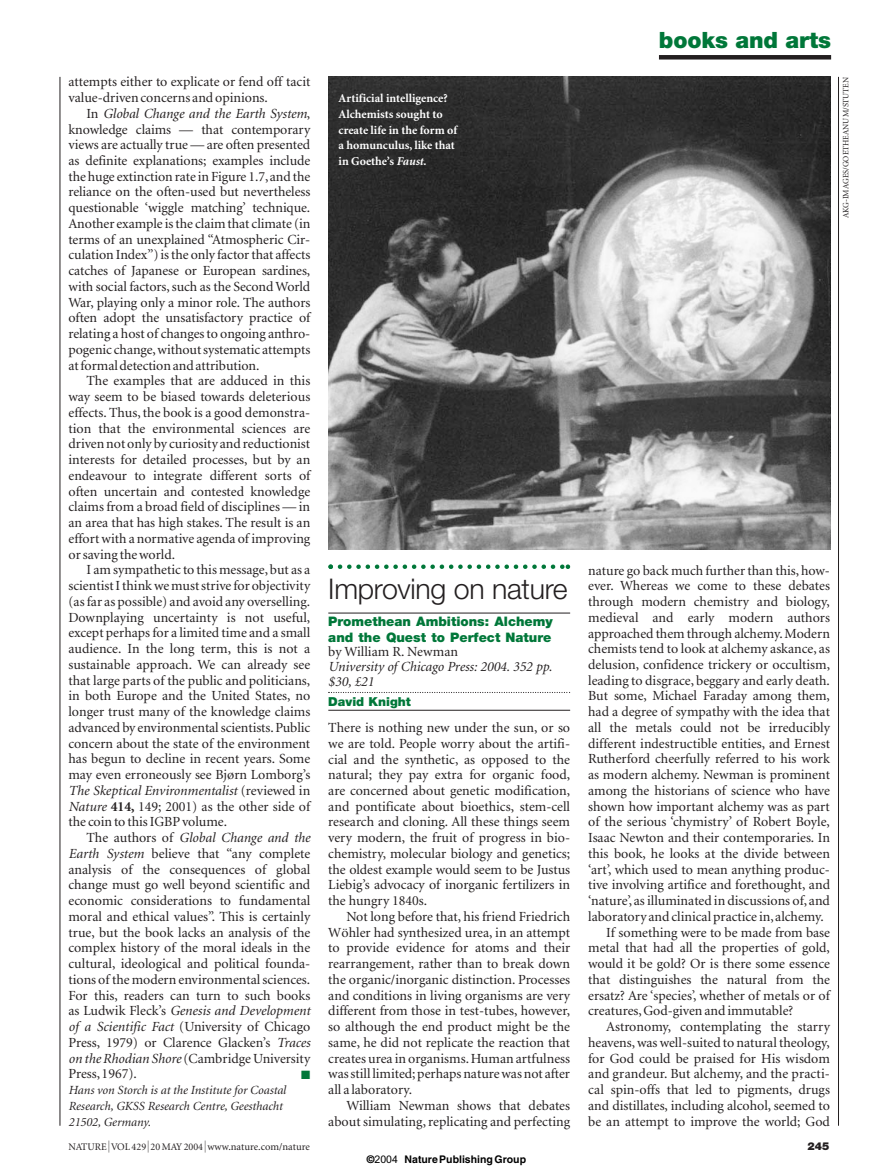
<style>
.page{position:relative;width:893px;height:1173px;background:#fff}
.page>*{position:absolute;margin:0;border:0;box-sizing:border-box;transform-origin:0 0}
.t1{font:300 28.5px "Helvetica Neue";letter-spacing:-.01em;color:#231f20}
.t2{font:900 22.5px "Helvetica Neue";letter-spacing:-.005em;color:#007739}
.t3{font:13.95px/15.8px "Minion";color:#231f20;text-align:justify}
.t4{font:italic 13.95px/15px "Minion";color:#231f20}
.t5{font:900 13.2px/15.8px "Helvetica Neue";color:#007739}
.t6{font:italic 12.45px/15.8px "Minion";color:#231f20}
.t7{font:900 12.3px "Helvetica Neue";color:#007739}
.t8{font:700 12px/15.8px "Minion";color:#fff}
.t9{font:12px "Zapf Dingbats";color:#007739}
.t10{font:900 10.8px "Helvetica Neue";color:#231f20}
.t11{font:700 10.5px "Helvetica";color:#000}
.t12{font:10.2px "Minion";color:#231f20}
.t13{font:8.25px "Minion";color:#231f20}
.s1{font-style:italic}
.s2{font-weight:700}
.s3{font-family:"Helvetica Neue";font-weight:300;font-size:12px}
.s4{font-size:10.5px}
.s5{font-family:"Arial";font-weight:400}
</style>
<div class="page">
<svg style="left:328px;top:564px;width:242px;height:5px"></svg>
<hr style="left:328px;top:613px;width:242px;height:1px;background:#231f20">
<svg style="left:328px;top:692px;width:242px;height:1px"></svg>
<hr style="left:328px;top:710px;width:242px;height:1px;background:#231f20">
<div style="left:659px;top:55px;width:172px;height:5px;background:#231f20"></div>
<hr style="left:60px;top:77px;width:1px;height:1049px;background:#231f20">
<hr style="left:838px;top:77px;width:1px;height:1049px;background:#231f20">
<img style="left:328px;top:77px;width:502px;height:473px">
<p class="t3" style="left:68px;top:75px;width:243px">attempts either to explicate or fend off tacit value-driven concerns and opinions.</p>
<p class="t3" style="left:68px;top:107px;width:243px;text-indent:18px">In <span class="s1">Global Change and the Earth System</span>, knowledge claims — that contemporary views are actually true — are often presented as definite explanations; examples include the huge extinction rate in Figure 1.7,and the reliance on the often-used but nevertheless questionable ‘wiggle matching’ technique.<br>Another example is the claim that climate (in terms of an unexplained “Atmospheric Cir&shy;culation Index”) is the only factor that affects catches of Japanese or European sardines, with social factors, such as the Second World War, playing only a minor role. The authors often adopt the unsatisfactory practice of relating a host of changes to ongoing anthro&shy;pogenic change,without systematic attempts at formal detection and attribution.</p>
<p class="t3" style="left:68px;top:374px;width:243px;text-indent:18px">The examples that are adduced in this way seem to be biased towards deleterious effects. Thus, the book is a good demonstra&shy;tion that the environmental sciences are driven not only by curiosity and reductionist interests for detailed processes, but by an endeavour to integrate different sorts of often uncertain and contested knowledge claims from a broad field of disciplines — in an area that has high stakes. The result is an effort with a normative agenda of improving or saving the world.</p>
<p class="t3" style="left:68px;top:563px;width:243px;text-indent:18px">I am sympathetic to this message, but as a scientist I think we must strive for objectivity (as far as possible) and avoid any overselling.<br>Downplaying uncertainty is not useful, except perhaps for a limited time and a small audience. In the long term, this is not a sustainable approach. We can already see that large parts of the public and politicians, in both Europe and the United States, no longer trust many of the knowledge claims advanced by environmental scientists. Public concern about the state of the environment has begun to decline in recent years. Some may even erroneously see Bjørn Lomborg’s <span class="s1">The Skeptical Environmentalist</span> (reviewed in <span class="s1">Nature</span> <span class="s2">414,</span> 149; 2001) as the other side of the coin to this IGBP volume.</p>
<p class="t3" style="left:68px;top:831px;width:243px;text-indent:18px">The authors of <span class="s1">Global Change and the Earth System</span> believe that “any complete analysis of the consequences of global change must go well beyond scientific and economic considerations to fundamental moral and ethical values”. This is certainly true, but the book lacks an analysis of the complex history of the moral ideals in the cultural, ideological and political founda&shy;tions of the modern environmental sciences.<br>For this, readers can turn to such books as Ludwik Fleck’s <span class="s1">Genesis and Development of a Scientific Fact</span> (University of Chicago Press, 1979) or Clarence Glacken’s <span class="s1">Traces on the Rhodian Shore</span> (Cambridge University Press,1967).</p>
<p class="t9" style="left:301px;top:1069px;width:11px">■</p>
<p class="t6" style="left:68px;top:1083px;width:219px">Hans von Storch is at the Institute for Coastal<br>Research, GKSS Research Centre, Geesthacht<br>21502, Germany.</p>
<p class="t8" style="left:338px;top:91px;width:120px">Artificial intelligence?<br>Alchemists sought to create life in the form of a homunculus, like that in Goethe’s <span class="s1">Faust</span>.</p>
<h1 class="t1" style="left:328px;top:579px;width:241px">Improving on nature</h1>
<p class="t5" style="left:328px;top:615px;width:226px">Promethean Ambitions: Alchemy and the Quest to Perfect Nature</p>
<p class="t3" style="left:328px;top:645px;width:131px">by William R. Newman</p>
<p class="t4" style="left:328px;top:660px;width:225px">University of Chicago Press: 2004. 352 pp. $30, £21</p>
<p class="t7" style="left:328px;top:697px;width:84px">David Knight</p>
<p class="t3" style="left:328px;top:721px;width:243px">There is nothing new under the sun, or so we are told. People worry about the artifi&shy;cial and the synthetic, as opposed to the natural; they pay extra for organic food, are concerned about genetic modification, and pontificate about bioethics, stem-cell research and cloning. All these things seem very modern, the fruit of progress in bio&shy;chemistry, molecular biology and genetics; the oldest example would seem to be Justus Liebig’s advocacy of inorganic fertilizers in the hungry 1840s.</p>
<p class="t3" style="left:328px;top:910px;width:243px;text-indent:18px">Not long before that, his friend Friedrich Wöhler had synthesized urea, in an attempt to provide evidence for atoms and their rearrangement, rather than to break down the organic/inorganic distinction. Processes and conditions in living organisms are very different from those in test-tubes, however, so although the end product might be the same, he did not replicate the reaction that creates urea in organisms. Human artfulness was still limited; perhaps nature was not after all a laboratory.</p>
<p class="t3" style="left:328px;top:1099px;width:243px;text-align:right">William Newman shows that debates about simulating, replicating and perfecting</p>
<h2 class="t2" style="left:659px;top:32px;width:174px">books and arts</h2>
<p class="t3" style="left:588px;top:563px;width:243px">nature go back much further than this, how-</p>
<p class="t3" style="left:588px;top:579px;width:243px">ever. Whereas we come to these debates</p>
<p class="t3" style="left:588px;top:595px;width:243px">through modern chemistry and biology,</p>
<p class="t3" style="left:588px;top:611px;width:243px">medieval and early modern authors</p>
<p class="t3" style="left:588px;top:626px;width:243px">approached them through alchemy. Modern</p>
<p class="t3" style="left:588px;top:642px;width:243px">chemists tend to look at alchemy askance, as</p>
<p class="t3" style="left:588px;top:658px;width:243px">delusion, confidence trickery or occultism,</p>
<p class="t3" style="left:588px;top:674px;width:243px">leading to disgrace, beggary and early death.</p>
<p class="t3" style="left:588px;top:689px;width:243px">But some, Michael Faraday among them,</p>
<p class="t3" style="left:588px;top:705px;width:243px">had a degree of sympathy with the idea that</p>
<p class="t3" style="left:588px;top:721px;width:243px">all the metals could not be irreducibly</p>
<p class="t3" style="left:588px;top:737px;width:243px">different indestructible entities, and Ernest</p>
<p class="t3" style="left:588px;top:752px;width:243px">Rutherford cheerfully referred to his work</p>
<p class="t3" style="left:588px;top:768px;width:243px">as modern alchemy. Newman is prominent</p>
<p class="t3" style="left:588px;top:784px;width:243px">among the historians of science who have</p>
<p class="t3" style="left:588px;top:800px;width:243px">shown how important alchemy was as part</p>
<p class="t3" style="left:588px;top:815px;width:243px">of the serious ‘chymistry’ of Robert Boyle,</p>
<p class="t3" style="left:588px;top:831px;width:243px">Isaac Newton and their contemporaries. In</p>
<p class="t3" style="left:588px;top:847px;width:243px">this book, he looks at the divide between</p>
<p class="t3" style="left:588px;top:863px;width:243px">‘art’, which used to mean anything produc-</p>
<p class="t3" style="left:588px;top:878px;width:243px">tive involving artifice and forethought, and</p>
<p class="t3" style="left:588px;top:894px;width:243px">‘nature’, as illuminated in discussions of, and</p>
<p class="t3" style="left:588px;top:910px;width:237px">laboratory and clinical practice in,alchemy.</p>
<p class="t3" style="left:606px;top:926px;width:225px">If something were to be made from base</p>
<p class="t3" style="left:588px;top:941px;width:243px">metal that had all the properties of gold,</p>
<p class="t3" style="left:588px;top:957px;width:243px">would it be gold? Or is there some essence</p>
<p class="t3" style="left:588px;top:973px;width:243px">that distinguishes the natural from the</p>
<p class="t3" style="left:588px;top:989px;width:243px">ersatz? Are ‘species’, whether of metals or of</p>
<p class="t3" style="left:588px;top:1004px;width:207px">creatures,God-given and immutable?</p>
<p class="t3" style="left:606px;top:1020px;width:225px">Astronomy, contemplating the starry</p>
<p class="t3" style="left:588px;top:1036px;width:243px">heavens, was well-suited to natural theology,</p>
<p class="t3" style="left:588px;top:1052px;width:243px">for God could be praised for His wisdom</p>
<p class="t3" style="left:588px;top:1067px;width:243px">and grandeur. But alchemy, and the practi-</p>
<p class="t3" style="left:588px;top:1083px;width:243px">cal spin-offs that led to pigments, drugs</p>
<p class="t3" style="left:588px;top:1099px;width:243px">and distillates, including alcohol, seemed to</p>
<p class="t3" style="left:588px;top:1115px;width:243px">be an attempt to improve the world; God</p>
<p class="t12" style="left:68px;top:1143px;width:243px">NATURE<span class="s3">|</span> VOL 429 <span class="s3">|</span> 20 MAY 2004 <span class="s3">|</span> <span class="s4">www.nature.com/nature</span></p>
<p class="t10" style="left:807px;top:1142px;width:23px">245</p>
<p class="t11" style="left:367px;top:1153px;width:161px">© <span class="s5">2004</span> NaturePublishingGroup</p>
<p class="t13" style="left:842px;top:218px;width:143px;rotate:-90deg">AKG-IMAGES/GOETHEANUM/STUTEN</p>
</div>
